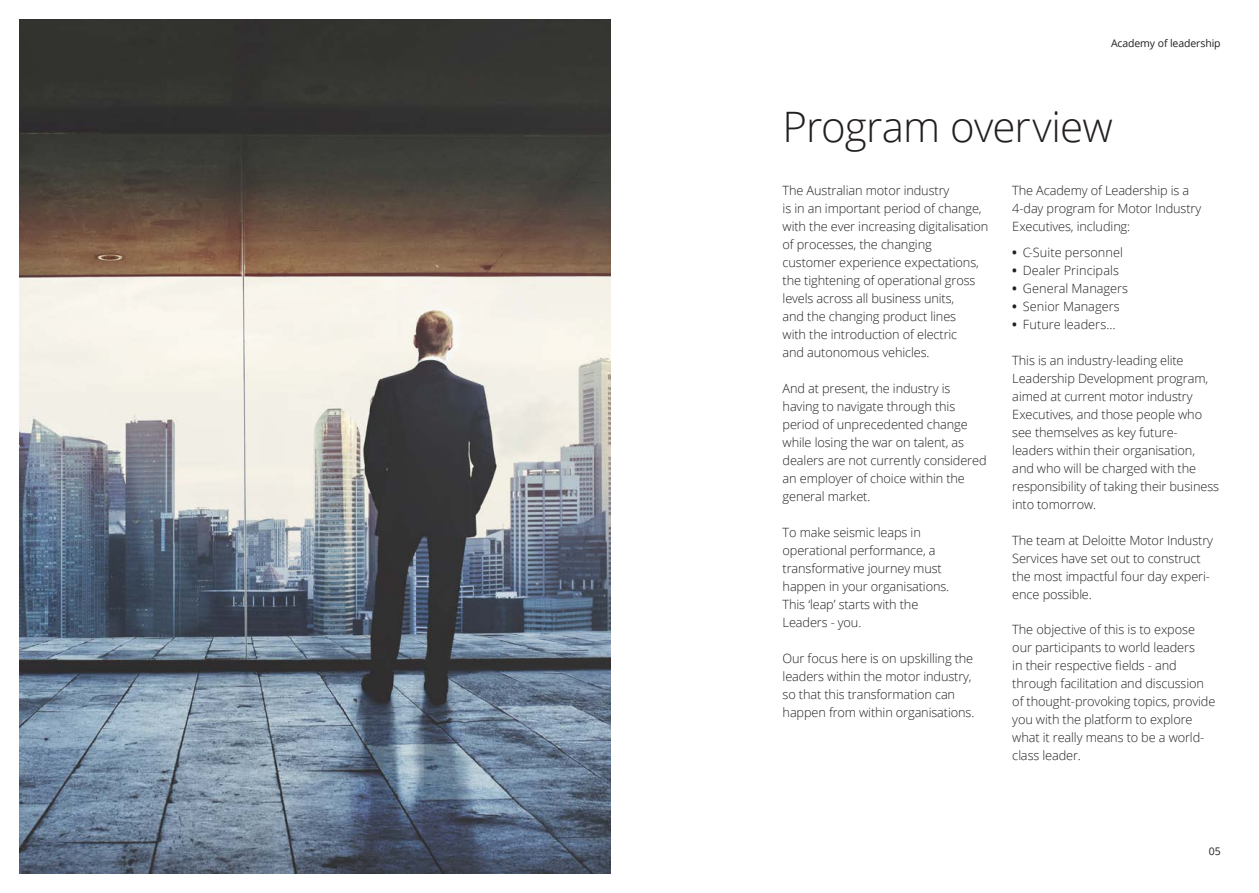
<style>
.page{position:relative;width:1259px;height:893px;background:#fff}
.page>*{position:absolute;margin:0;border:0;box-sizing:border-box;transform-origin:0 0}
.Story_heading_light{font:300 42px "Open Sans";letter-spacing:-.02em;color:#231f20}
.Folio_Right_pg__7_9{font:300 12.75px/18px "Open Sans";letter-spacing:-.01em;color:#231f20}
.Folio_Right_pg__7_9-2{font:10.5px "Open Sans";letter-spacing:-.01em;color:#231f20}
.s1{font-weight:700}
</style>
<div class="page">
<img style="left:19px;top:19px;width:591px;height:855px">
<p class="Folio_Right_pg__7_9-2" style="left:1111px;top:36px;width:111px">Academy of leadership</p>
<p class="Story_heading_light" style="left:782px;top:98px;width:332px">Program overview</p>
<p class="Folio_Right_pg__7_9" style="left:782px;top:181px;width:207px">The Australian motor industry<br>is in an important period of change, with the ever increasing digitalisation of processes, the changing customer experience expectations, the tightening of operational gross levels across all business units,<br>and the changing product lines<br>with the introduction of electric<br>and autonomous vehicles.</p>
<p class="Folio_Right_pg__7_9" style="left:782px;top:379px;width:205px">And at present, the industry is having to navigate through this period of unprecedented change while losing the war on talent, as dealers are not currently considered an employer of choice within the general market.</p>
<p class="Folio_Right_pg__7_9" style="left:782px;top:523px;width:168px">To make seismic leaps in operational performance, a transformative journey must happen in your organisations.<br>This ‘leap’ starts with the<br>Leaders - you.</p>
<p class="Folio_Right_pg__7_9" style="left:782px;top:649px;width:193px">Our focus here is on upskilling the leaders within the motor industry, so that this transformation can happen from within organisations.</p>
<p class="Folio_Right_pg__7_9" style="left:1012px;top:181px;width:190px">The Academy of Leadership is a<br>4-day program for Motor Industry<br>Executives, including:</p>
<p class="Folio_Right_pg__7_9" style="left:1012px;top:243px;width:112px"><span class="s1">•</span> C-Suite personnel</p>
<p class="Folio_Right_pg__7_9" style="left:1012px;top:261px;width:108px"><span class="s1">•</span> Dealer Principals</p>
<p class="Folio_Right_pg__7_9" style="left:1012px;top:279px;width:117px"><span class="s1">•</span> General Managers</p>
<p class="Folio_Right_pg__7_9" style="left:1012px;top:297px;width:109px"><span class="s1">•</span> Senior Managers</p>
<p class="Folio_Right_pg__7_9" style="left:1012px;top:315px;width:105px"><span class="s1">•</span> Future leaders…</p>
<p class="Folio_Right_pg__7_9" style="left:1012px;top:351px;width:208px">This is an industry-leading elite<br>Leadership Development program, aimed at current motor industry<br>Executives, and those people who see themselves as key future&shy;leaders within their organisation, and who will be charged with the responsibility of taking their business into tomorrow.</p>
<p class="Folio_Right_pg__7_9" style="left:1012px;top:531px;width:202px">The team at Deloitte Motor Industry<br>Services have set out to construct the most impactful four day experi&shy;ence possible.</p>
<p class="Folio_Right_pg__7_9" style="left:1012px;top:620px;width:205px">The objective of this is to expose our participants to world leaders<br>in their respective fields - and through facilitation and discussion of thought-provoking topics, provide you with the platform to explore what it really means to be a world&shy;class leader.</p>
<p class="Folio_Right_pg__7_9-2" style="left:1208px;top:844px;width:13px">05</p>
</div>
